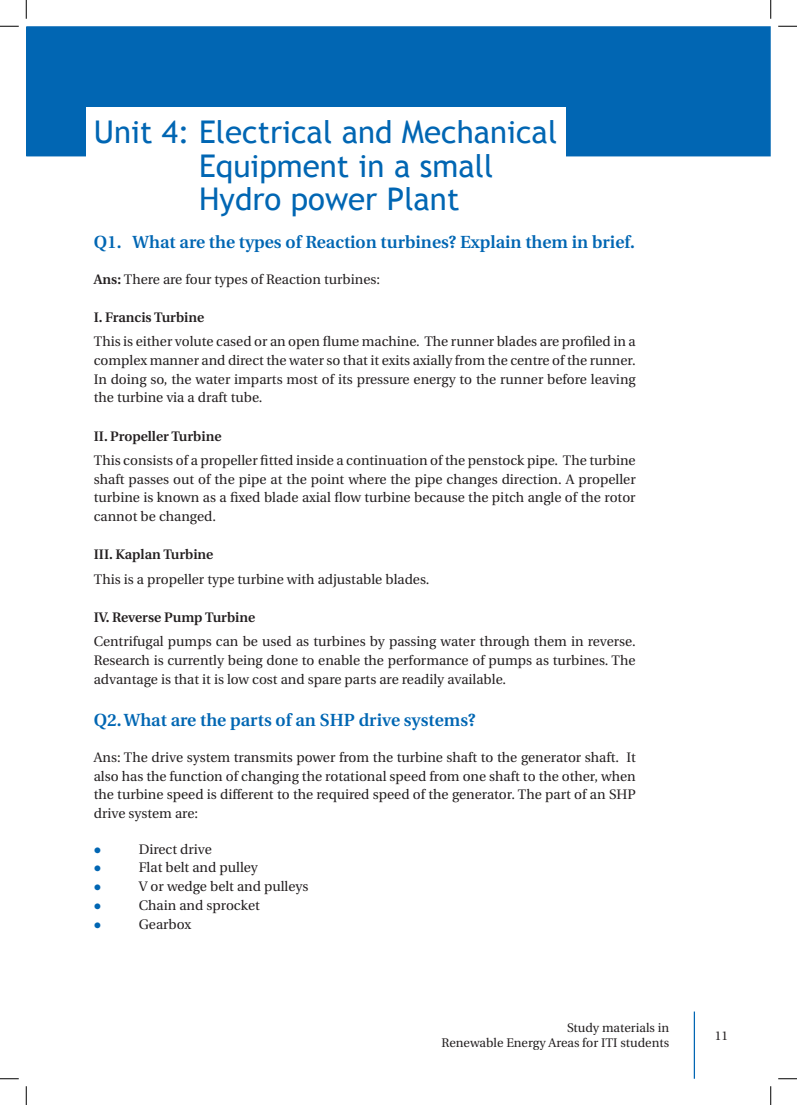
<style>
.page{position:relative;width:797px;height:1105px;background:#fff}
.page>*{position:absolute;margin:0;border:0;box-sizing:border-box;transform-origin:0 0}
.t1{font:31.25px/33.8px "Trebuchet MS";color:#0166b3}
.t2{font:600 17.5px "Utopia";color:#0166b3}
.t3{font:13.75px/18.8px "Utopia";color:#231f20;text-align:justify}
.t4{font:600 13.75px "Utopia";color:#231f20}
.t5{font:12.5px/15px "Utopia";color:#231f20;text-align:right}
.t6{font:10px "Wingdings";color:#0166b3}
.s1{font-weight:600}
</style>
<div class="page">
<hr style="left:693px;top:1011px;width:2px;height:68px;background:#0166b3">
<div style="left:27px;top:27px;width:743px;height:129px;background:#0166b3"></div>
<div style="left:26px;top:26px;width:744px;height:130px;border:1px solid #0166b3"></div>
<div style="left:86px;top:107px;width:480px;height:53px;background:#fff"></div>
<svg style="left:0;top:25px;width:19px;height:2px"></svg>
<svg style="left:778px;top:25px;width:19px;height:2px"></svg>
<svg style="left:0;top:1078px;width:19px;height:1px"></svg>
<svg style="left:778px;top:1078px;width:19px;height:1px"></svg>
<svg style="left:25px;top:0;width:2px;height:19px"></svg>
<svg style="left:25px;top:1086px;width:2px;height:19px"></svg>
<svg style="left:770px;top:0;width:1px;height:19px"></svg>
<svg style="left:770px;top:1086px;width:1px;height:19px"></svg>
<h1 class="t1" style="left:199px;top:115px;width:359px;text-indent:-105px">Unit 4: Electrical and Mechanical<br>Equipment in a small<br>Hydro power Plant</h1>
<p class="t2" style="left:94px;top:232px;width:543px">Q1. What are the types of Reaction turbines? Explain them in brief.</p>
<p class="t3" style="left:94px;top:270px;width:288px"><span class="s1">Ans:</span> There are four types of Reaction turbines:</p>
<p class="t4" style="left:94px;top:309px;width:112px">I. Francis Turbine</p>
<p class="t3" style="left:94px;top:332px;width:543px">This is either volute cased or an open flume machine. The runner blades are profiled in a complex manner and direct the water so that it exits axially from the centre of the runner.<br>In doing so, the water imparts most of its pressure energy to the runner before leaving the turbine via a draft tube.</p>
<p class="t4" style="left:94px;top:428px;width:129px">II. Propeller Turbine</p>
<p class="t3" style="left:94px;top:451px;width:543px">This consists of a propeller fitted inside a continuation of the penstock pipe. The turbine shaft passes out of the pipe at the point where the pipe changes direction. A propeller turbine is known as a fixed blade axial flow turbine because the pitch angle of the rotor cannot be changed.</p>
<p class="t4" style="left:94px;top:547px;width:121px">III. Kaplan Turbine</p>
<p class="t3" style="left:94px;top:570px;width:337px">This is a propeller type turbine with adjustable blades.</p>
<p class="t4" style="left:94px;top:609px;width:163px">IV. Reverse Pump Turbine</p>
<p class="t3" style="left:94px;top:632px;width:543px">Centrifugal pumps can be used as turbines by passing water through them in reverse.<br>Research is currently being done to enable the performance of pumps as turbines. The advantage is that it is low cost and spare parts are readily available.</p>
<p class="t2" style="left:94px;top:710px;width:383px">Q2. What are the parts of an SHP drive systems?</p>
<p class="t3" style="left:94px;top:748px;width:543px">Ans: The drive system transmits power from the turbine shaft to the generator shaft. It also has the function of changing the rotational speed from one shaft to the other, when the turbine speed is different to the required speed of the generator. The part of an SHP drive system are:</p>
<p class="t6" style="left:94px;top:845px;width:9px">●</p>
<p class="t3" style="left:139px;top:840px;width:75px">Direct drive</p>
<p class="t6" style="left:94px;top:863px;width:9px">●</p>
<p class="t3" style="left:139px;top:859px;width:121px">Flat belt and pulley</p>
<p class="t6" style="left:94px;top:882px;width:9px">●</p>
<p class="t3" style="left:139px;top:877px;width:171px">V or wedge belt and pulleys</p>
<p class="t6" style="left:94px;top:901px;width:9px">●</p>
<p class="t3" style="left:139px;top:896px;width:122px">Chain and sprocket</p>
<p class="t6" style="left:94px;top:920px;width:9px">●</p>
<p class="t3" style="left:139px;top:915px;width:54px">Gearbox</p>
<p class="t5" style="left:441px;top:1020px;width:229px">Study materials in<br>Renewable Energy Areas for ITI students</p>
<p class="t5" style="left:715px;top:1028px;width:15px">11</p>
</div>
